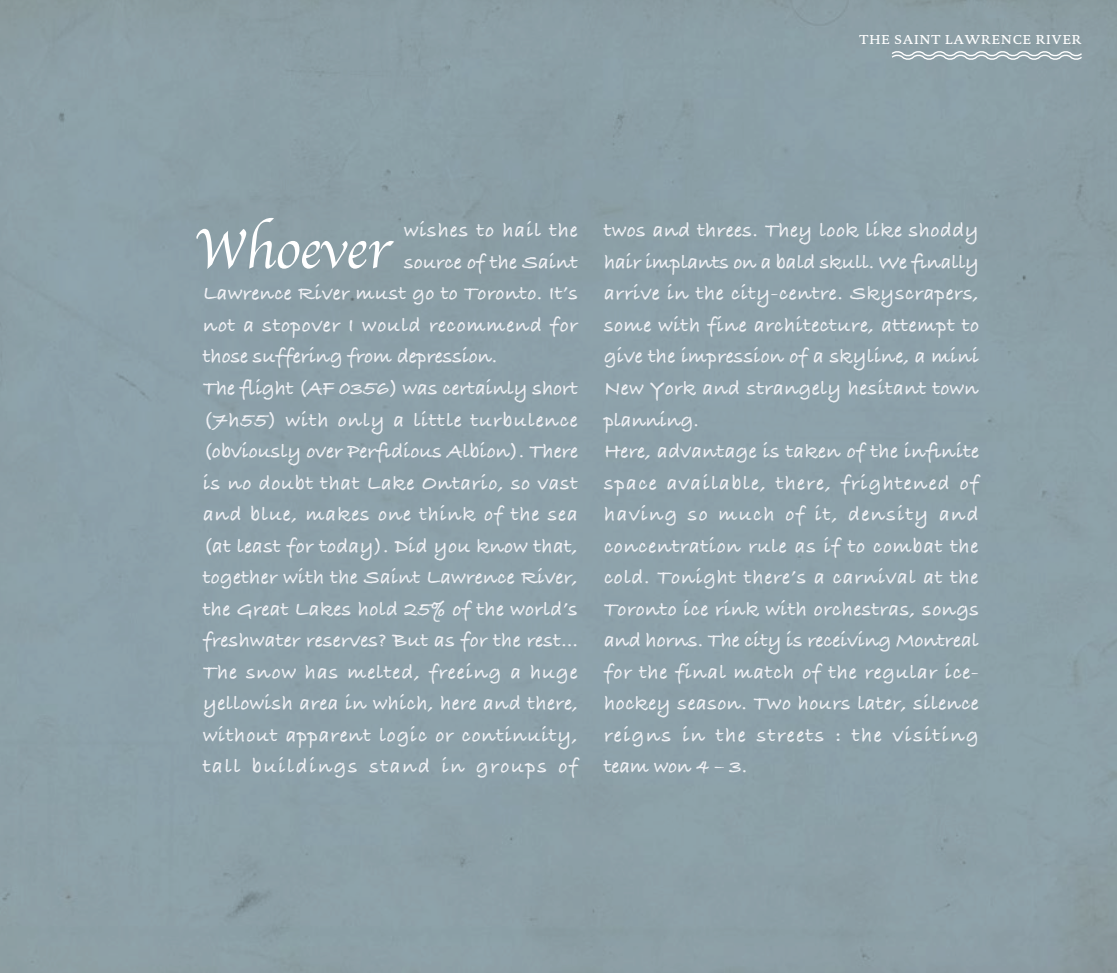
<style>
.page{position:relative;width:1117px;height:973px;background:#fff}
.page>*{position:absolute;margin:0;border:0;box-sizing:border-box;transform-origin:0 0}
.t1{font:57.75px "Apple Chancery";letter-spacing:-.01em;color:#fff}
.t2{font:700 21px/31.5px "Bradley Hand ITCTT";letter-spacing:.025em;color:#f0f1f5}
.t3{font:700 21px "Bradley Hand ITCTT";color:#f0f1f5}
.t4{font:700 21px "Bradley Hand ITCTT";letter-spacing:.05em;color:#f0f1f5}
.t5{font:700 21px "Bradley Hand ITCTT";letter-spacing:.005em;color:#f0f1f5}
.t6{font:700 21px "Bradley Hand ITCTT";letter-spacing:.045em;color:#f0f1f5}
.t7{font:700 21px "Bradley Hand ITCTT";letter-spacing:.08em;color:#f0f1f5}
.t8{font:13.12px "Documenta Medium Small Caps";letter-spacing:.075em;color:#fff}
</style>
<div class="page">
<div style="left:0;top:0;width:1116px;height:972px;background:#8da1a9"></div>
<svg style="left:892px;top:51px;width:190px;height:9px"></svg>
<p class="t8" style="left:859px;top:32px;width:223px">THE SAINT LAWRENCE RIVER</p>
<h1 class="t1" style="left:193px;top:203px;width:199px">Whoever</h1>
<p class="t6" style="left:404px;top:214px;width:175px">wishes to hail the</p>
<p class="t5" style="left:404px;top:246px;width:175px">source of the Saint</p>
<p class="t2" style="left:203px;top:277px;width:376px">Lawrence River must go to Toronto. It’s</p>
<p class="t2" style="left:203px;top:308px;width:376px">not a stopover I would recommend for</p>
<p class="t3" style="left:203px;top:340px;width:296px">those suffering from depression.</p>
<p class="t3" style="left:203px;top:372px;width:376px">The flight (AF 0356) was certainly short</p>
<p class="t4" style="left:203px;top:403px;width:376px">(7h55) with only a little turbulence</p>
<p class="t5" style="left:203px;top:435px;width:376px">(obviously over Perfidious Albion). There</p>
<p class="t2" style="left:203px;top:466px;width:376px">is no doubt that Lake Ontario, so vast</p>
<p class="t6" style="left:203px;top:498px;width:376px">and blue, makes one think of the sea</p>
<p class="t2" style="left:203px;top:529px;width:376px">(at least for today). Did you know that,</p>
<p class="t2" style="left:203px;top:560px;width:376px">together with the Saint Lawrence River,</p>
<p class="t2" style="left:203px;top:592px;width:376px">the Great Lakes hold 25% of the world’s</p>
<p class="t2" style="left:203px;top:623px;width:376px">freshwater reserves? But as for the rest…</p>
<p class="t4" style="left:203px;top:655px;width:376px">The snow has melted, freeing a huge</p>
<p class="t2" style="left:203px;top:686px;width:376px">yellowish area in which, here and there,</p>
<p class="t2" style="left:203px;top:718px;width:376px">without apparent logic or continuity,</p>
<p class="t7" style="left:203px;top:750px;width:376px">tall buildings stand in groups of</p>
<p class="t2" style="left:604px;top:214px;width:376px">twos and threes. They look like shoddy hair implants on a bald skull. We finally arrive in the city-centre. Skyscrapers, some with fine architecture, attempt to give the impression of a skyline, a mini New York and strangely hesitant town planning.<br>Here, advantage is taken of the infinite space available, there, frightened of having so much of it, density and concentration rule as if to combat the cold. Tonight there’s a carnival at the Toronto ice rink with orchestras, songs and horns. The city is receiving Montreal for the final match of the regular ice&shy;hockey season. Two hours later, silence reigns in the streets : the visiting team won 4 – 3.</p>
</div>
